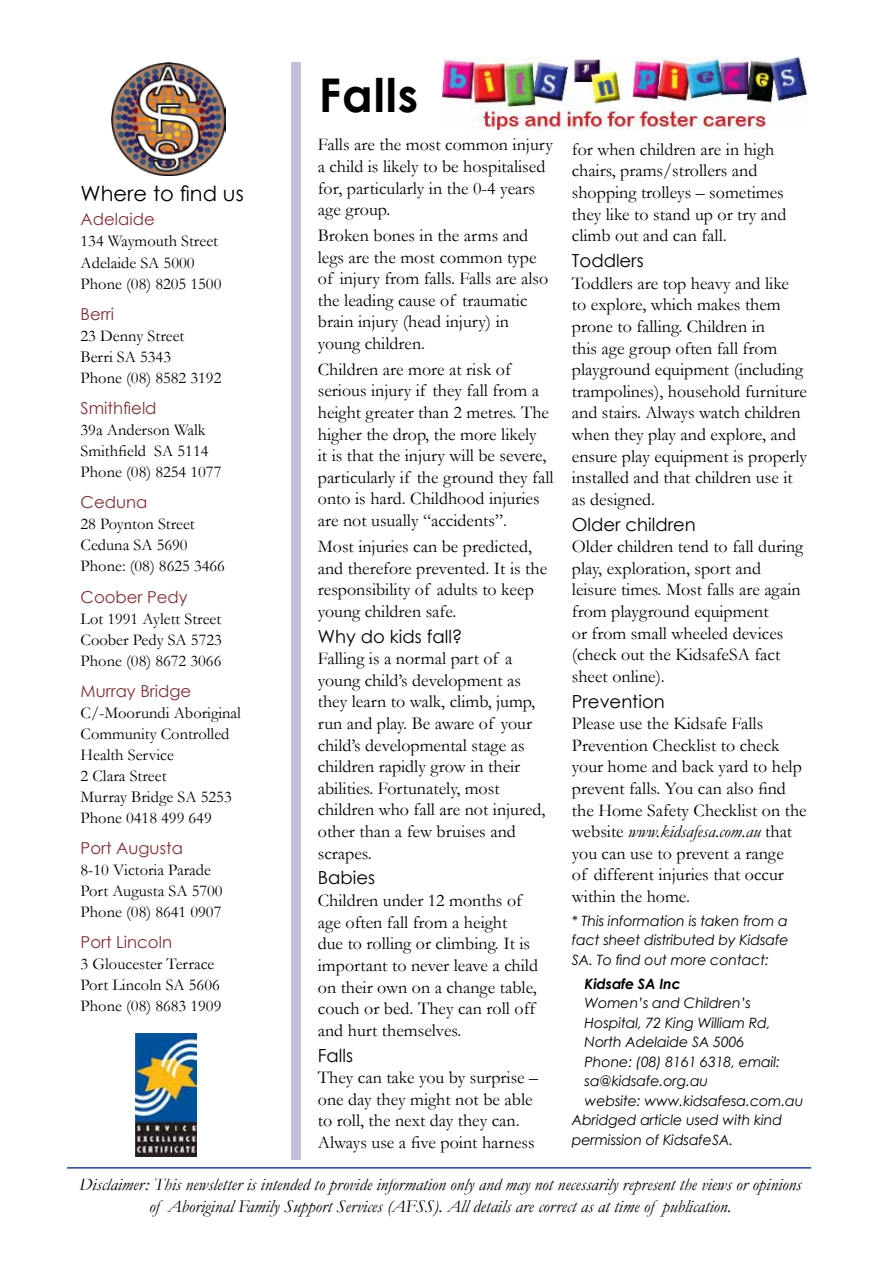
<style>
.page{position:relative;width:893px;height:1263px;background:#fff}
.page>*{position:absolute;margin:0;border:0;box-sizing:border-box;transform-origin:0 0}
.t1{font:700 46.5px "Century Gothic";letter-spacing:.02em;color:#000}
.t2{font:21px "Century Gothic";color:#000}
.t3{font:18px/21.6px "Garamond";color:#000}
.t4{font:italic 18px/21.6px "Garamond";color:#000;text-align:center}
.t5{font:18px "Century Gothic";color:#000}
.t6{font:16.5px/21px "Garamond";color:#000}
.t7{font:16.5px "Century Gothic";color:#803136}
.t8{font:italic 14.25px/19.5px "Century Gothic";letter-spacing:-.01em;color:#000;text-align:justify}
.t9{font:italic 700 14.25px "Century Gothic";letter-spacing:-.01em;color:#000}
.s1{font-style:italic}
</style>
<div class="page">
<div style="left:291px;top:62px;width:9px;height:1097px;background:#c1c0db"></div>
<hr style="left:67px;top:1167px;width:744px;height:1px;background:#25408f">
<img style="left:112px;top:62px;width:113px;height:114px">
<img style="left:135px;top:1033px;width:61px;height:123px">
<img style="left:442px;top:57px;width:364px;height:72px">
<p class="t2" style="left:81px;top:179px;width:165px">Where to find us</p>
<p class="t7" style="left:81px;top:208px;width:76px">Adelaide</p>
<p class="t6" style="left:81px;top:230px;width:142px">134 Waymouth Street<br>Adelaide SA 5000<br>Phone (08) 8205 1500</p>
<p class="t7" style="left:81px;top:302px;width:35px">Berri</p>
<p class="t6" style="left:81px;top:325px;width:142px">23 Denny Street<br>Berri SA 5343<br>Phone (08) 8582 3192</p>
<p class="t7" style="left:81px;top:397px;width:78px">Smithfield</p>
<p class="t6" style="left:81px;top:419px;width:142px">39a Anderson Walk<br>Smithfield SA 5114<br>Phone (08) 8254 1077</p>
<p class="t7" style="left:81px;top:491px;width:68px">Ceduna</p>
<p class="t6" style="left:81px;top:513px;width:146px">28 Poynton Street<br>Ceduna SA 5690<br>Phone: (08) 8625 3466</p>
<p class="t7" style="left:81px;top:585px;width:109px">Coober Pedy</p>
<p class="t6" style="left:81px;top:607px;width:143px;text-align:justify">Lot 1991 Aylett Street Coober Pedy SA 5723<br>Phone (08) 8672 3066</p>
<p class="t7" style="left:81px;top:679px;width:112px">Murray Bridge</p>
<p class="t6" style="left:81px;top:702px;width:162px">C/-Moorundi Aboriginal<br>Community Controlled<br>Health Service<br>2 Clara Street<br>Murray Bridge SA 5253<br>Phone 0418 499 649</p>
<p class="t7" style="left:81px;top:837px;width:104px">Port Augusta</p>
<p class="t6" style="left:81px;top:859px;width:144px">8-10 Victoria Parade<br>Port Augusta SA 5700<br>Phone (08) 8641 0907</p>
<p class="t7" style="left:81px;top:931px;width:93px">Port Lincoln</p>
<p class="t6" style="left:81px;top:953px;width:142px">3 Gloucester Terrace<br>Port Lincoln SA 5606<br>Phone (08) 8683 1909</p>
<h1 class="t1" style="left:319px;top:59px;width:101px">Falls</h1>
<p class="t3" style="left:318px;top:133px;width:236px">Falls are the most common injury a child is likely to be hospitalised for, particularly in the 0-4 years age group.</p>
<p class="t3" style="left:318px;top:224px;width:232px">Broken bones in the arms and legs are the most common type of injury from falls. Falls are also the leading cause of traumatic brain injury (head injury) in young children.</p>
<p class="t3" style="left:318px;top:358px;width:237px">Children are more at risk of serious injury if they fall from a height greater than 2 metres. The higher the drop, the more likely<br>it is that the injury will be severe, particularly if the ground they fall onto is hard. Childhood injuries are not usually “accidents”.</p>
<p class="t3" style="left:318px;top:535px;width:231px">Most injuries can be predicted, and therefore prevented. It is the responsibility of adults to keep young children safe.</p>
<p class="t5" style="left:318px;top:623px;width:146px">Why do kids fall?</p>
<p class="t3" style="left:318px;top:647px;width:229px">Falling is a normal part of a young child’s development as they learn to walk, climb, jump, run and play. Be aware of your child’s developmental stage as children rapidly grow in their abilities. Fortunately, most children who fall are not injured, other than a few bruises and scrapes.</p>
<p class="t5" style="left:318px;top:865px;width:59px">Babies</p>
<p class="t3" style="left:318px;top:889px;width:222px">Children under 12 months of age often fall from a height<br>due to rolling or climbing. It is important to never leave a child on their own on a change table, couch or bed. They can roll off and hurt themselves.</p>
<p class="t5" style="left:318px;top:1042px;width:37px">Falls</p>
<p class="t3" style="left:318px;top:1066px;width:222px">They can take you by surprise – one day they might not be able to roll, the next day they can.<br>Always use a five point harness</p>
<p class="t3" style="left:572px;top:138px;width:216px">for when children are in high chairs, prams/strollers and shopping trolleys – sometimes they like to stand up or try and climb out and can fall.</p>
<p class="t5" style="left:572px;top:248px;width:73px">Toddlers</p>
<p class="t3" style="left:572px;top:272px;width:237px">Toddlers are top heavy and like to explore, which makes them prone to falling. Children in<br>this age group often fall from playground equipment (including trampolines), household furniture and stairs. Always watch children when they play and explore, and ensure play equipment is properly installed and that children use it as designed.</p>
<p class="t5" style="left:572px;top:511px;width:125px">Older children</p>
<p class="t3" style="left:572px;top:535px;width:233px">Older children tend to fall during play, exploration, sport and leisure times. Most falls are again from playground equipment<br>or from small wheeled devices (check out the KidsafeSA fact sheet online).</p>
<p class="t5" style="left:572px;top:688px;width:94px">Prevention</p>
<p class="t3" style="left:572px;top:712px;width:236px">Please use the Kidsafe Falls<br>Prevention Checklist to check your home and back yard to help prevent falls. You can also find the Home Safety Checklist on the website <span class="s1">www.kidsafesa.com.au</span> that you can use to prevent a range<br>of different injuries that occur within the home.</p>
<p class="t8" style="left:572px;top:911px;width:218px">* This information is taken from a fact sheet distributed by Kidsafe SA. To find out more contact:</p>
<p class="t9" style="left:585px;top:972px;width:98px">Kidsafe SA Inc</p>
<p class="t8" style="left:585px;top:993px;width:168px">Women’s and Children’s</p>
<p class="t8" style="left:585px;top:1012px;width:188px">Hospital, 72 King William Rd,</p>
<p class="t8" style="left:585px;top:1032px;width:161px">North Adelaide SA 5006</p>
<p class="t8" style="left:585px;top:1051px;width:197px">Phone: (08) 8161 6318, email:</p>
<p class="t8" style="left:585px;top:1071px;width:125px">sa@kidsafe.org.au</p>
<p class="t8" style="left:585px;top:1090px;width:220px">website: www.kidsafesa.com.au</p>
<p class="t8" style="left:572px;top:1110px;width:212px">Abridged article used with kind</p>
<p class="t8" style="left:572px;top:1129px;width:163px">permission of KidsafeSA.</p>
<p class="t4" style="left:79px;top:1173px;width:724px">Disclaimer: This newsletter is intended to provide information only and may not necessarily represent the views or opinions of Aboriginal Family Support Services (AFSS). All details are correct as at time of publication.</p>
</div>
